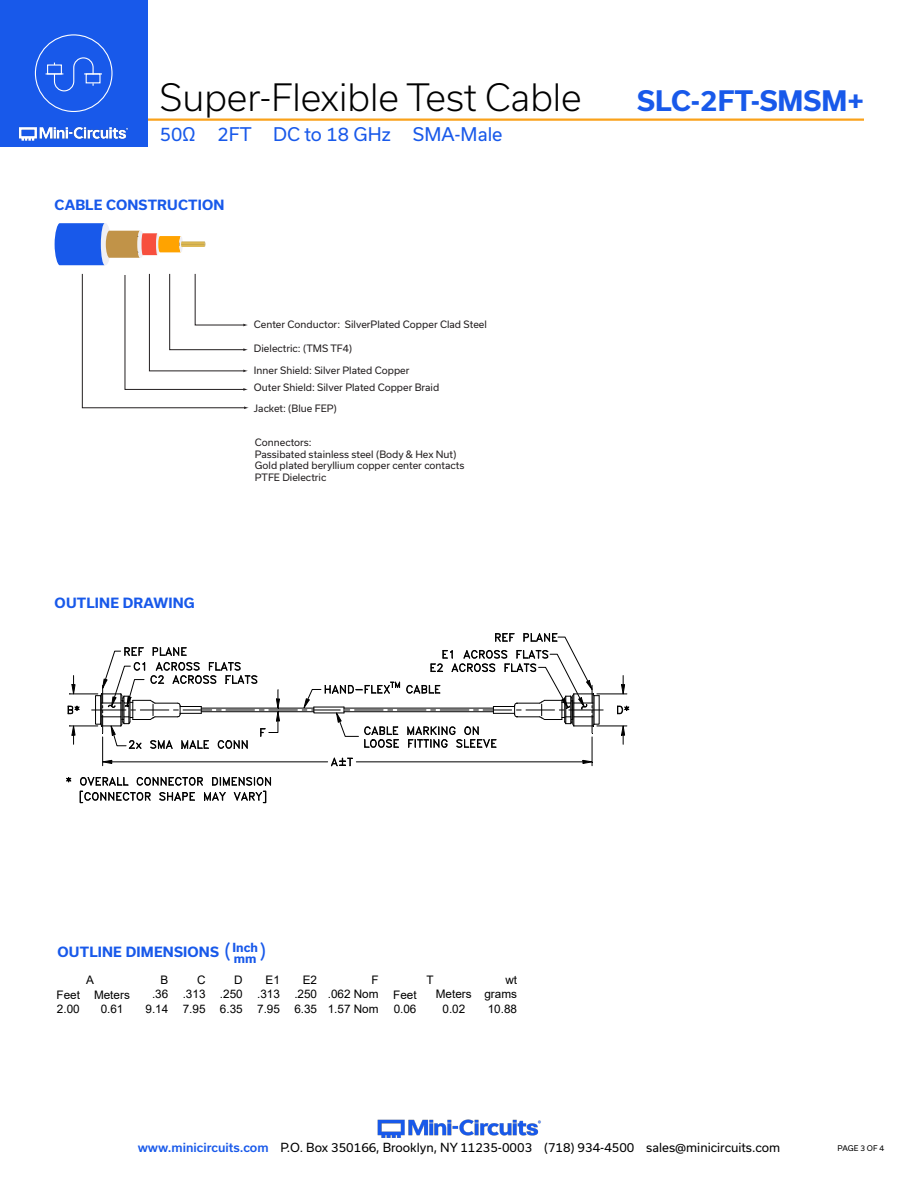
<style>
.page{position:relative;width:918px;height:1188px;background:#fff}
.page>*{position:absolute;margin:0;border:0;box-sizing:border-box;transform-origin:0 0}
.t1{font:300 36px "Usual";color:#000}
.t2{font:700 27px "Usual";color:#1859ea}
.Blue_Headers{font:19.5px "Usual";color:#1859ea}
.t3{font:18px "Usual";color:#1859ea}
.Blue_Headers-2{font:700 13.5px "Usual";letter-spacing:.015em;color:#1859ea}
.t4{font:12px "Usual";color:#000}
.Blue_Headers-3{font:700 12px "Usual";color:#1859ea}
.t5{font:11.7px "Arial";color:#000}
.t6{font:9.75px/11.7px "Usual";color:#231f20}
.t7{font:7.5px "Usual";color:#000}
.s1{font-weight:500;color:#1859ea}
</style>
<div class="page">
<hr style="left:917px;top:0;width:1px;height:147px;background:#1859ea">
<img style="left:377px;top:1119px;width:164px;height:19px">
<hr style="left:111px;top:118px;width:753px;height:3px;background:#faa21b">
<div style="left:0;top:0;width:147px;height:147px;background:#1859ea"></div>
<img style="left:18px;top:126px;width:111px;height:15px">
<div style="left:35px;top:34px;width:77px;height:78px;border:1px solid #fff;border-radius:50%"></div>
<svg style="left:46px;top:57px;width:56px;height:35px"></svg>
<svg style="left:55px;top:223px;width:150px;height:42px"></svg>
<svg style="left:82px;top:273px;width:167px;height:136px"></svg>
<hr style="left:569px;top:710px;width:34px;height:1px;background:#000">
<svg style="left:66px;top:777px;width:5px;height:6px"></svg>
<svg style="left:80px;top:777px;width:191px;height:26px"></svg>
<hr style="left:597px;top:694px;width:30px;height:1px;background:#000">
<hr style="left:597px;top:726px;width:30px;height:1px;background:#000">
<svg style="left:621px;top:676px;width:4px;height:19px"></svg>
<svg style="left:617px;top:706px;width:12px;height:8px"></svg>
<svg style="left:621px;top:725px;width:4px;height:19px"></svg>
<svg style="left:68px;top:633px;width:532px;height:133px"></svg>
<h1 class="t1" style="left:160px;top:76px;width:423px">Super-Flexible Test Cable</h1>
<h2 class="t2" style="left:637px;top:85px;width:228px">SLC-2FT-SMSM+</h2>
<h3 class="t3" style="left:160px;top:124px;width:344px">50Ω 2FT DC to 18 GHz SMA-Male</h3>
<p class="Blue_Headers-2" style="left:55px;top:197px;width:171px">CABLE CONSTRUCTION</p>
<p class="t6" style="left:254px;top:319px;width:234px">Center Conductor: SilverPlated Copper Clad Steel</p>
<p class="t6" style="left:254px;top:343px;width:100px">Dielectric: (TMS TF4)</p>
<p class="t6" style="left:254px;top:361px;width:187px;line-height:17.9px">Inner Shield: Silver Plated Copper<br>Outer Shield: Silver Plated Copper Braid</p>
<p class="t6" style="left:254px;top:402px;width:84px">Jacket: (Blue FEP)</p>
<p class="t6" style="left:255px;top:437px;width:211px">Connectors:<br>Passibated stainless steel (Body &amp; Hex Nut)<br>Gold plated beryllium copper center contacts<br>PTFE Dielectric</p>
<p class="Blue_Headers-2" style="left:55px;top:595px;width:142px">OUTLINE DRAWING</p>
<p class="Blue_Headers-2" style="left:57px;top:944px;width:163px">OUTLINE DIMENSIONS</p>
<p class="Blue_Headers" style="left:224px;top:941px;width:8px">(</p>
<p class="Blue_Headers-3" style="left:232px;top:941px;width:27px">Inch</p>
<p class="Blue_Headers" style="left:259px;top:941px;width:8px">)</p>
<p class="Blue_Headers-3" style="left:234px;top:951px;width:24px">mm</p>
<p class="t5" style="left:161px;top:971px;width:9px">B</p>
<p class="t5" style="left:197px;top:971px;width:10px">C</p>
<p class="t5" style="left:234px;top:971px;width:10px">D</p>
<p class="t5" style="left:266px;top:971px;width:16px">E1</p>
<p class="t5" style="left:303px;top:971px;width:16px">E2</p>
<p class="t5" style="left:371px;top:971px;width:9px">F</p>
<p class="t5" style="left:505px;top:971px;width:13px">wt</p>
<p class="t5" style="left:86px;top:972px;width:9px">A</p>
<p class="t5" style="left:427px;top:971px;width:9px">T</p>
<p class="t5" style="left:57px;top:986px;width:75px">Feet Meters</p>
<p class="t5" style="left:152px;top:986px;width:228px">.36 .313 .250 .313 .250 .062 Nom</p>
<p class="t5" style="left:393px;top:986px;width:25px">Feet</p>
<p class="t5" style="left:436px;top:986px;width:83px">Meters grams</p>
<p class="t5" style="left:57px;top:1001px;width:24px">2.00</p>
<p class="t5" style="left:101px;top:1001px;width:24px">0.61</p>
<p class="t5" style="left:146px;top:1001px;width:235px">9.14 7.95 6.35 7.95 6.35 1.57 Nom</p>
<p class="t5" style="left:394px;top:1001px;width:24px">0.06</p>
<p class="t5" style="left:443px;top:1001px;width:24px">0.02</p>
<p class="t5" style="left:488px;top:1001px;width:31px">10.88</p>
<p class="t4" style="left:138px;top:1141px;width:644px"><span class="s1">www.minicircuits.com</span> P.O. Box 350166, Brooklyn, NY 11235-0003 (718) 934-4500 sales@minicircuits.com</p>
<p class="t7" style="left:838px;top:1144px;width:48px">PAGE 3 OF 4</p>
</div>
